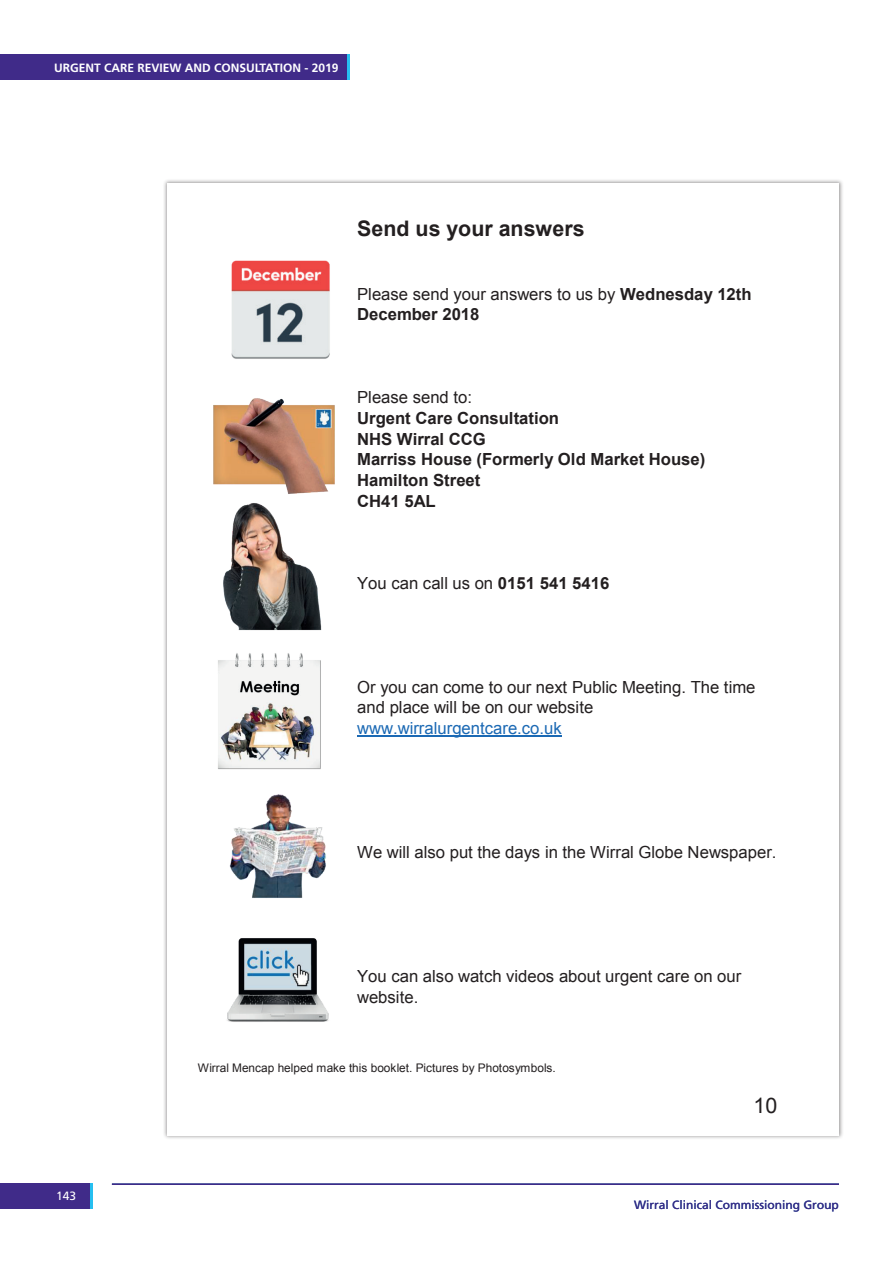
<style>
.page{position:relative;width:893px;height:1263px;background:#fff}
.page>*{position:absolute;margin:0;border:0;box-sizing:border-box;transform-origin:0 0}
.t1{font:700 21.45px "Arial";color:#231f20}
.t2{font:21.45px "Arial";color:#231f20}
.t3{font:16.65px/20.7px "Arial";color:#231f20}
.t4{font:700 16.65px/20.7px "Arial";color:#231f20}
.t5{font:16.65px "Arial";color:#1b69b4}
.t6{font:700 12px "Frutiger";color:#fff}
.t7{font:12px "Frutiger";color:#402b89}
.t8{font:12px "Frutiger";color:#fff}
.t9{font:11.85px "Arial";color:#231f20}
.s1{font-weight:700}
</style>
<div class="page">
<div style="left:163px;top:178px;width:680px;height:962px;background:#231f20;opacity:.47"></div>
<div style="left:167px;top:183px;width:672px;height:952px;background:#fff"></div>
<hr style="left:357px;top:736px;width:205px;height:1px;background:#1b69b4">
<img style="left:213px;top:398px;width:122px;height:96px">
<img style="left:223px;top:503px;width:99px;height:128px">
<img style="left:218px;top:653px;width:103px;height:111px">
<img style="left:231px;top:260px;width:99px;height:99px">
<img style="left:218px;top:764px;width:108px;height:134px">
<img style="left:227px;top:938px;width:102px;height:84px">
<div style="left:0;top:1183px;width:93px;height:26px;background:#26bff0"></div>
<div style="left:0;top:1183px;width:90px;height:26px;background:#402b89"></div>
<hr style="left:112px;top:1183px;width:727px;height:2px;background:#402b89">
<div style="left:0;top:54px;width:346px;height:26px;background:#402b89"></div>
<p class="t6" style="left:54px;top:61px;width:286px">URGENT CARE REVIEW AND CONSULTATION - 2019</p>
<p class="t1" style="left:357px;top:214px;width:229px">Send us your answers</p>
<p class="t3" style="left:357px;top:284px;width:396px">Please send your answers to us by <span class="s1">Wednesday 12th<br>December 2018</span></p>
<p class="t3" style="left:357px;top:387px;width:116px">Please send to:</p>
<p class="t4" style="left:357px;top:408px;width:350px">Urgent Care Consultation<br>NHS Wirral CCG<br>Marriss House (Formerly Old Market House)<br>Hamilton Street<br>CH41 5AL</p>
<p class="t3" style="left:357px;top:573px;width:254px">You can call us on <span class="s1">0151 541 5416</span></p>
<p class="t3" style="left:357px;top:676px;width:400px">Or you can come to our next Public Meeting. The time and place will be on our website</p>
<p class="t5" style="left:357px;top:717px;width:206px">www.wirralurgentcare.co.uk</p>
<p class="t3" style="left:357px;top:842px;width:421px">We will also put the days in the Wirral Globe Newspaper.</p>
<p class="t3" style="left:357px;top:966px;width:386px">You can also watch videos about urgent care on our website.</p>
<p class="t8" style="left:56px;top:1189px;width:22px">143</p>
<p class="t9" style="left:198px;top:1060px;width:360px">Wirral Mencap helped make this booklet. Pictures by Photosymbols.</p>
<p class="t2" style="left:754px;top:1092px;width:25px">10</p>
<p class="t7" style="left:634px;top:1198px;width:206px">Wirral Clinical Commissioning Group</p>
</div>
